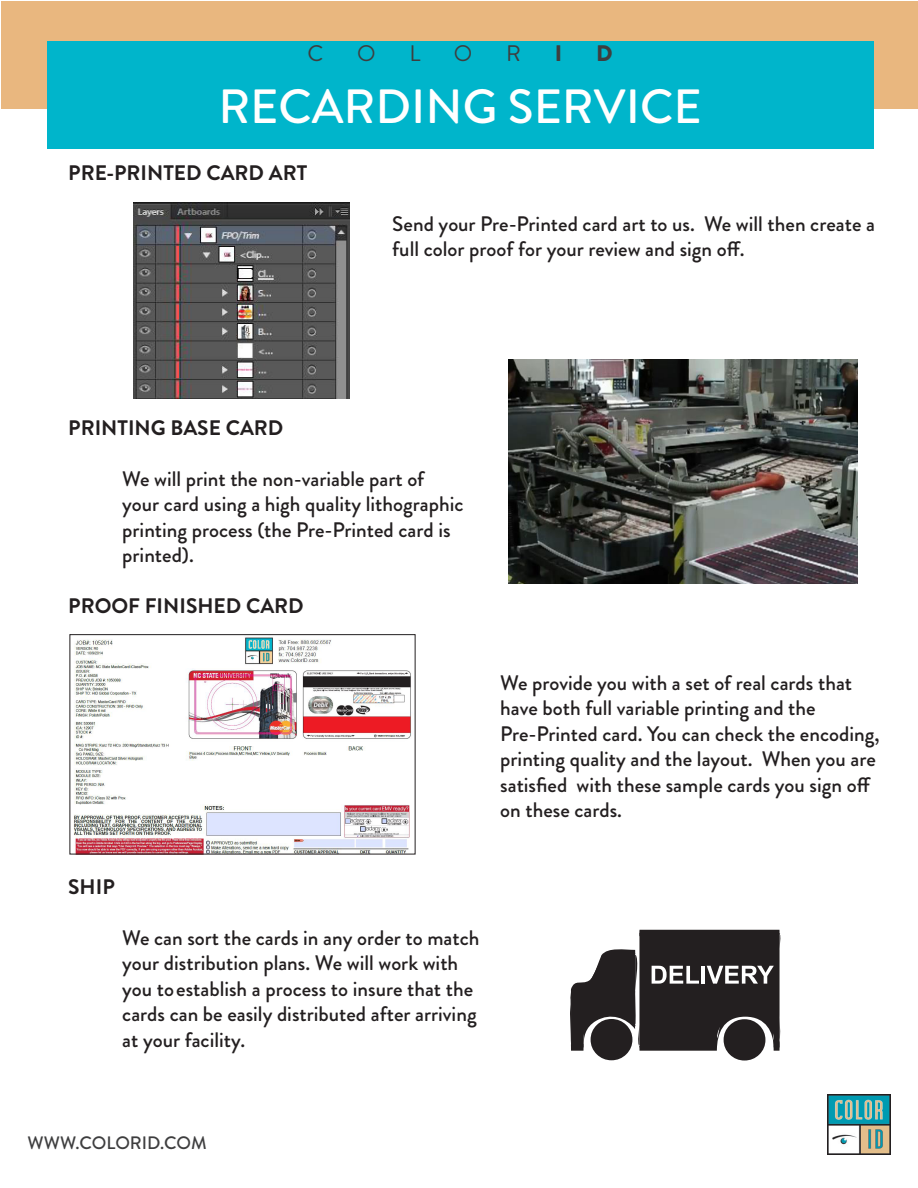
<style>
.page{position:relative;width:918px;height:1188px;background:#fff}
.page>*{position:absolute;margin:0;border:0;box-sizing:border-box;transform-origin:0 0}
.t1{font:500 48px "Brandon Grotesque";color:#fff}
.t2{font:22.5px "Brandon Grotesque";color:#3e3e3f}
.t3{font:900 22.5px "Brandon Grotesque";color:#3e3e3f}
.t4{font:500 21px/25.5px "Brandon Grotesque";color:#231f20}
.t5{font:700 21px "Brandon Grotesque";color:#231f20}
.t6{font:500 18px "Brandon Grotesque";color:#3e3e3f}
</style>
<div class="page">
<div style="left:1px;top:1px;width:917px;height:108px;background:#e9b77f"></div>
<div style="left:47px;top:41px;width:826px;height:108px;background:#00b5cb"></div>
<img style="left:828px;top:1095px;width:63px;height:60px">
<img style="left:508px;top:359px;width:349px;height:225px">
<img style="left:73px;top:637px;width:338px;height:215px">
<div style="left:70px;top:634px;width:346px;height:220px;border:1px solid #231f20"></div>
<img style="left:134px;top:202px;width:216px;height:197px">
<svg style="left:570px;top:930px;width:210px;height:131px"></svg>
<p class="t2" style="left:308px;top:38px;width:17px">C</p>
<p class="t2" style="left:357px;top:38px;width:20px">O</p>
<p class="t2" style="left:409px;top:38px;width:13px">L</p>
<p class="t2" style="left:454px;top:38px;width:20px">O</p>
<p class="t2" style="left:506px;top:38px;width:16px">R</p>
<p class="t3" style="left:555px;top:38px;width:9px">I</p>
<p class="t3" style="left:596px;top:38px;width:18px">D</p>
<p class="t1" style="left:218px;top:74px;width:485px">RECARDING SERVICE</p>
<p class="t5" style="left:68px;top:158px;width:240px">PRE-PRINTED CARD ART</p>
<p class="t4" style="left:392px;top:211px;width:484px">Send your Pre-Printed card art to us. We will then create a full color proof for your review and sign off.</p>
<p class="t5" style="left:68px;top:413px;width:217px">PRINTING BASE CARD</p>
<p class="t4" style="left:122px;top:466px;width:304px">We will print the non-variable part of</p>
<p class="t4" style="left:122px;top:492px;width:343px">your card using a high quality lithographic</p>
<p class="t4" style="left:122px;top:517px;width:330px">printing process (the Pre-Printed card is</p>
<p class="t4" style="left:122px;top:543px;width:73px">printed).</p>
<p class="t5" style="left:68px;top:591px;width:237px">PROOF FINISHED CARD</p>
<p class="t4" style="left:500px;top:670px;width:353px">We provide you with a set of real cards that</p>
<p class="t4" style="left:500px;top:696px;width:317px">have both full variable printing and the</p>
<p class="t4" style="left:500px;top:721px;width:381px">Pre-Printed card. You can check the encoding, printing quality and the layout. When you are satisfied with these sample cards you sign off on these cards.</p>
<p class="t5" style="left:68px;top:872px;width:48px">SHIP</p>
<p class="t4" style="left:122px;top:925px;width:359px">We can sort the cards in any order to match</p>
<p class="t4" style="left:122px;top:951px;width:338px">your distribution plans. We will work with</p>
<p class="t4" style="left:122px;top:976px;width:352px">you toestablish a process to insure that the</p>
<p class="t4" style="left:122px;top:1002px;width:356px">cards can be easily distributed after arriving</p>
<p class="t4" style="left:122px;top:1027px;width:125px">at your facility.</p>
<p class="t6" style="left:28px;top:1130px;width:181px">WWW.COLORID.COM</p>
</div>
